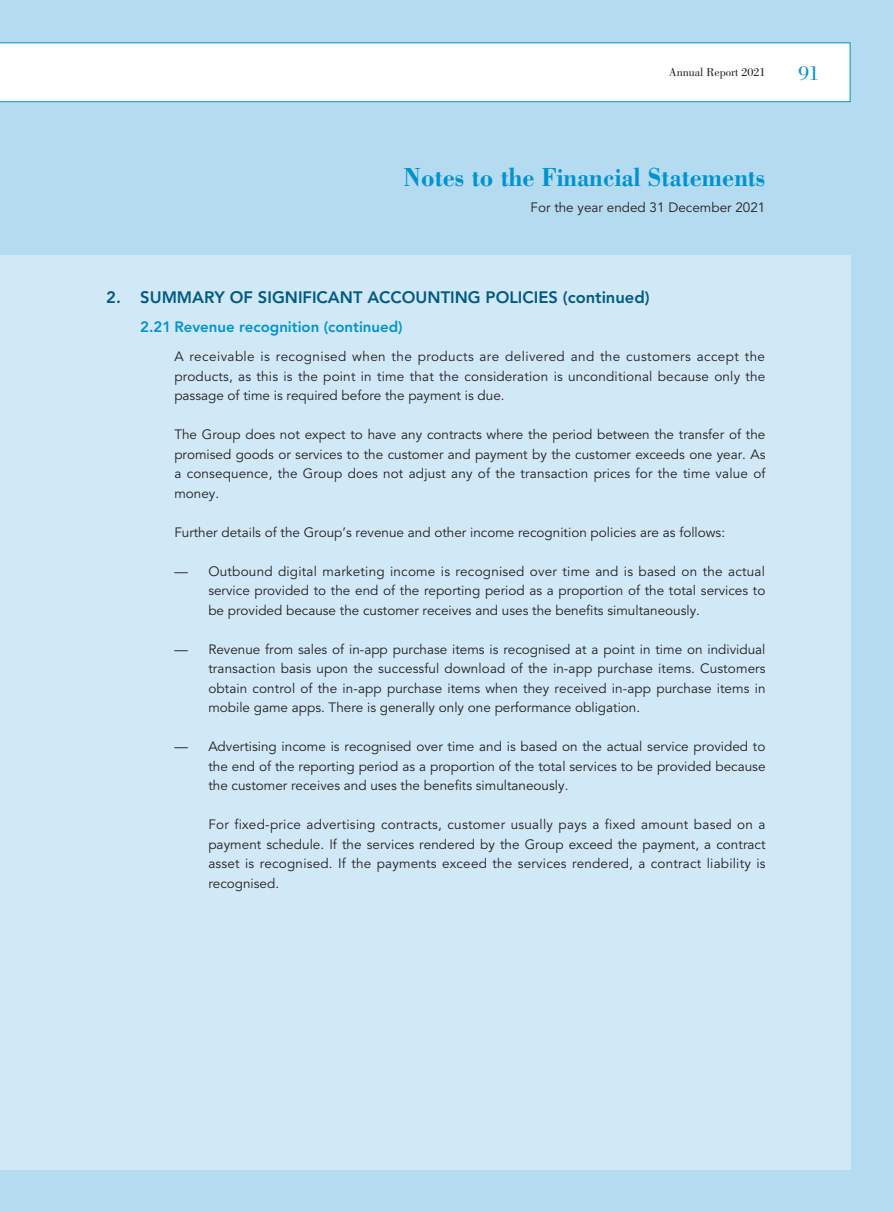
<style>
.page{position:relative;width:893px;height:1212px;background:#b5dbf1}
.page>*{position:absolute;margin:0;border:0;box-sizing:border-box;transform-origin:0 0}
.t1{font:700 27px "Bodoni Std";color:#0093d0;scale:.9 1}
.t2{font:21px "Bodoni Std";color:#0093d0}
._01_H1{font:800 16.5px "Avenir LT Std";color:#005a81}
._02_H2{font:800 15px "Avenir LT Std";color:#0093d0}
._00_txt{font:13.5px/19.5px "Avenir LT Std";color:#231f20;text-align:justify}
.t3{font:12px "Bodoni Std";color:#231f20}
</style>
<div class="page">
<div style="left:0;top:43px;width:850px;height:59px;background:#fff"></div>
<div style="left:0;top:255px;width:850px;height:914px;background:#d1e8f6"></div>
<p class="t3" style="left:669px;top:66px;width:98px">Annual Report 2021</p>
<h2 class="t2" style="left:798px;top:61px;width:22px">91</h2>
<h1 class="t1" style="left:404px;top:160px;width:403px">Notes to the Financial Statements</h1>
<p class="_00_txt" style="left:531px;top:198px;width:236px">For the year ended 31 December 2021</p>
<p class="_01_H1" style="left:106px;top:287px;width:545px">2. SUMMARY OF SIGNIFICANT ACCOUNTING POLICIES (continued)</p>
<p class="_02_H2" style="left:140px;top:318px;width:264px">2.21 Revenue recognition (continued)</p>
<p class="_00_txt" style="left:174px;top:347px;width:593px">A receivable is recognised when the products are delivered and the customers accept the products, as this is the point in time that the consideration is unconditional because only the passage of time is required before the payment is due.</p>
<p class="_00_txt" style="left:174px;top:425px;width:593px">The Group does not expect to have any contracts where the period between the transfer of the promised goods or services to the customer and payment by the customer exceeds one year. As a consequence, the Group does not adjust any of the transaction prices for the time value of money.</p>
<p class="_00_txt" style="left:174px;top:523px;width:552px">Further details of the Group’s revenue and other income recognition policies are as follows:</p>
<p class="_00_txt" style="left:208px;top:562px;width:558px;text-indent:-34px">— Outbound digital marketing income is recognised over time and is based on the actual service provided to the end of the reporting period as a proportion of the total services to be provided because the customer receives and uses the benefits simultaneously.</p>
<p class="_00_txt" style="left:208px;top:640px;width:559px;text-indent:-34px">— Revenue from sales of in-app purchase items is recognised at a point in time on individual transaction basis upon the successful download of the in-app purchase items. Customers obtain control of the in-app purchase items when they received in-app purchase items in mobile game apps. There is generally only one performance obligation.</p>
<p class="_00_txt" style="left:208px;top:737px;width:559px;text-indent:-34px">— Advertising income is recognised over time and is based on the actual service provided to the end of the reporting period as a proportion of the total services to be provided because the customer receives and uses the benefits simultaneously.</p>
<p class="_00_txt" style="left:208px;top:815px;width:559px">For fixed-price advertising contracts, customer usually pays a fixed amount based on a payment schedule. If the services rendered by the Group exceed the payment, a contract asset is recognised. If the payments exceed the services rendered, a contract liability is recognised.</p>
</div>
